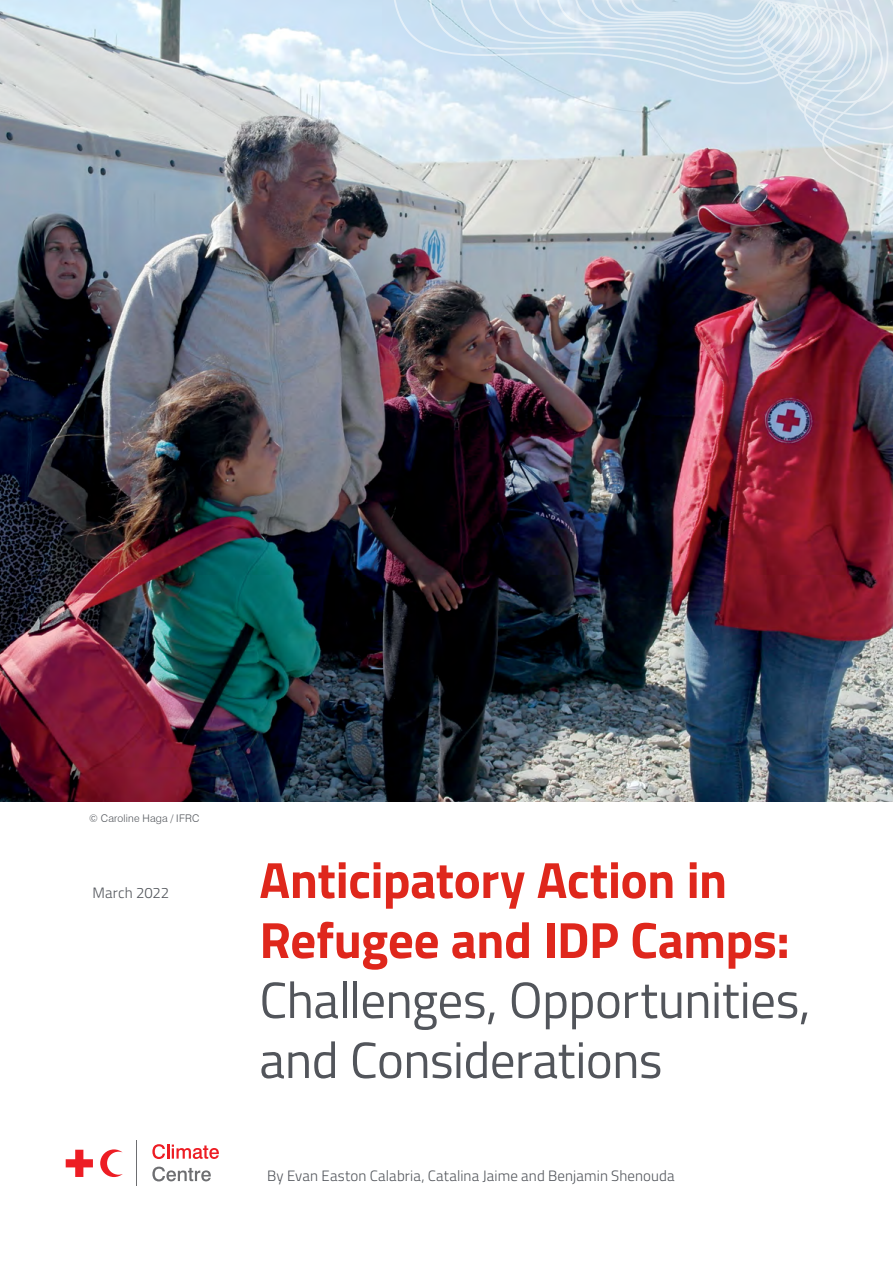
<style>
.page{position:relative;width:893px;height:1263px;background:#fff}
.page>*{position:absolute;margin:0;border:0;box-sizing:border-box;transform-origin:0 0}
.t1{font:51px/60px "Titillium";letter-spacing:-.01em;color:#52555b}
.t2{font:300 15px "Titillium";letter-spacing:.005em;color:#52555b}
.captions{font:300 10.5px "Swiss 721 BT";letter-spacing:.02em;color:#52555b}
.s1{font-weight:700;color:#df271c}
</style>
<div class="page">
<img style="left:0;top:0;width:893px;height:801px">
<svg style="left:65px;top:1140px;width:154px;height:46px"></svg>
<svg style="left:391px;top:0;width:502px;height:222px;background:#ccd2dc"></svg>
<p class="captions" style="left:89px;top:812px;width:112px">© Caroline Haga / IFRC</p>
<p class="t2" style="left:93px;top:882px;width:78px">March 2022</p>
<p class="t1" style="left:259px;top:848px;width:552px"><span class="s1">Anticipatory Action in<br>Refugee and IDP Camps:<br></span>Challenges, Opportunities, and Considerations</p>
<p class="t2" style="left:267px;top:1164px;width:409px">By Evan Easton Calabria, Catalina Jaime and Benjamin Shenouda</p>
</div>
